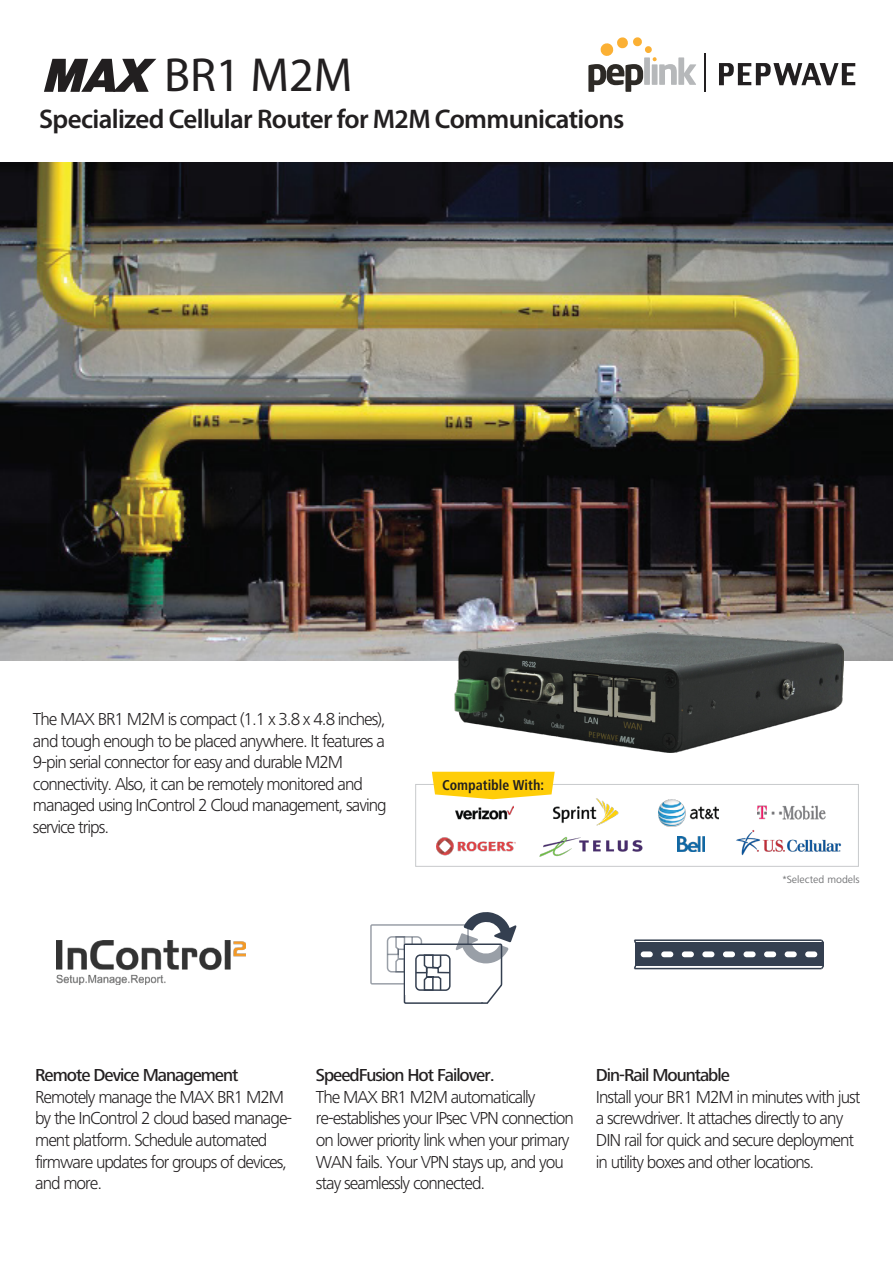
<style>
.page{position:relative;width:893px;height:1263px;background:#fff}
.page>*{position:absolute;margin:0;border:0;box-sizing:border-box;transform-origin:0 0}
.t1{font:48px "Myriad Pro";color:#221f20}
.t2{font:600 27px "Myriad Pro";letter-spacing:-.025em;color:#221f20}
.t3{font:300 18px/21.6px "Frutiger Next LT";letter-spacing:-.055em;color:#221f20}
.t4{font:500 18px "Frutiger Next LT";letter-spacing:-.055em;color:#221f20}
.t5{font:700 condensed 14.85px "Frutiger Next LT";color:#221f20}
.t6{font:10.8px "Frutiger Next LT";color:#747577}
</style>
<div class="page">
<div style="left:635px;top:943px;width:188px;height:23px;background:#343f50"></div>
<div style="left:640px;top:951px;width:13px;height:7px;background:#fff;border-radius:4px"></div>
<div style="left:639px;top:950px;width:15px;height:9px;border:2px solid #343f50;border-radius:4px"></div>
<div style="left:660px;top:951px;width:14px;height:7px;background:#fff;border-radius:4px"></div>
<div style="left:660px;top:950px;width:15px;height:9px;border:2px solid #343f50;border-radius:4px"></div>
<div style="left:681px;top:951px;width:14px;height:7px;background:#fff;border-radius:4px"></div>
<div style="left:680px;top:950px;width:15px;height:9px;border:2px solid #343f50;border-radius:4px"></div>
<div style="left:702px;top:951px;width:13px;height:7px;background:#fff;border-radius:4px"></div>
<div style="left:701px;top:950px;width:15px;height:9px;border:2px solid #343f50;border-radius:4px"></div>
<div style="left:722px;top:951px;width:14px;height:7px;background:#fff;border-radius:4px"></div>
<div style="left:721px;top:950px;width:15px;height:9px;border:2px solid #343f50;border-radius:4px"></div>
<div style="left:743px;top:951px;width:13px;height:7px;background:#fff;border-radius:4px"></div>
<div style="left:742px;top:950px;width:15px;height:9px;border:2px solid #343f50;border-radius:4px"></div>
<div style="left:763px;top:951px;width:14px;height:7px;background:#fff;border-radius:4px"></div>
<div style="left:763px;top:950px;width:15px;height:9px;border:2px solid #343f50;border-radius:4px"></div>
<div style="left:784px;top:951px;width:13px;height:7px;background:#fff;border-radius:4px"></div>
<div style="left:783px;top:950px;width:15px;height:9px;border:2px solid #343f50;border-radius:4px"></div>
<div style="left:804px;top:951px;width:14px;height:7px;background:#fff;border-radius:4px"></div>
<div style="left:804px;top:950px;width:15px;height:9px;border:2px solid #343f50;border-radius:4px"></div>
<hr style="left:634px;top:939px;width:188px;height:2px;background:#343f50">
<hr style="left:634px;top:968px;width:188px;height:1px;background:#343f50">
<svg style="left:819px;top:939px;width:5px;height:6px"></svg>
<svg style="left:819px;top:964px;width:5px;height:6px"></svg>
<img style="left:56px;top:941px;width:189px;height:43px">
<div style="left:370px;top:924px;width:99px;height:60px;border:2px solid #343f50"></div>
<svg style="left:387px;top:912px;width:130px;height:92px"></svg>
<svg style="left:44px;top:59px;width:112px;height:33px"></svg>
<svg style="left:588px;top:37px;width:108px;height:55px"></svg>
<svg style="left:719px;top:63px;width:136px;height:22px"></svg>
<hr style="left:704px;top:53px;width:2px;height:39px;background:#221f20">
<img style="left:0;top:162px;width:893px;height:498px">
<img style="left:455px;top:632px;width:389px;height:120px">
<div style="left:415px;top:784px;width:444px;height:83px;border:1px solid #c8cacc"></div>
<svg style="left:432px;top:772px;width:123px;height:26px"></svg>
<img style="left:736px;top:805px;width:105px;height:51px">
<img style="left:455px;top:796px;width:58px;height:11px">
<img style="left:549px;top:796px;width:70px;height:24px">
<img style="left:658px;top:799px;width:60px;height:27px">
<img style="left:758px;top:806px;width:67px;height:13px">
<img style="left:437px;top:807px;width:79px;height:49px">
<img style="left:677px;top:836px;width:27px;height:16px">
<img style="left:539px;top:820px;width:103px;height:37px">
<h1 class="t1" style="left:164px;top:49px;width:190px">BR1 M2M</h1>
<h2 class="t2" style="left:39px;top:102px;width:587px">Specialized Cellular Router for M2M Communications</h2>
<p class="t3" style="left:33px;top:708px;width:355px">The MAX BR1 M2M is compact (1.1 x 3.8 x 4.8 inches), and tough enough to be placed anywhere. It features a 9-pin serial connector for easy and durable M2M connectivity. Also, it can be remotely monitored and managed using InControl 2 Cloud management, saving service trips.</p>
<p class="t5" style="left:442px;top:776px;width:104px">Compatible With:</p>
<p class="t6" style="left:782px;top:873px;width:79px">*Selected models</p>
<p class="t4" style="left:35px;top:1065px;width:205px">Remote Device Management</p>
<p class="t3" style="left:35px;top:1086px;width:259px">Remotely manage the MAX BR1 M2M by the InControl 2 cloud based manage&shy;ment platform. Schedule automated firmware updates for groups of devices, and more.</p>
<p class="t4" style="left:316px;top:1065px;width:180px">SpeedFusion Hot Failover.</p>
<p class="t3" style="left:316px;top:1086px;width:259px">The MAX BR1 M2M automatically re-establishes your IPsec VPN connection on lower priority link when your primary WAN fails. Your VPN stays up, and you stay seamlessly connected.</p>
<p class="t4" style="left:596px;top:1065px;width:135px">Din-Rail Mountable</p>
<p class="t3" style="left:596px;top:1086px;width:266px">Install your BR1 M2M in minutes with just a screwdriver. It attaches directly to any DIN rail for quick and secure deployment in utility boxes and other locations.</p>
</div>
